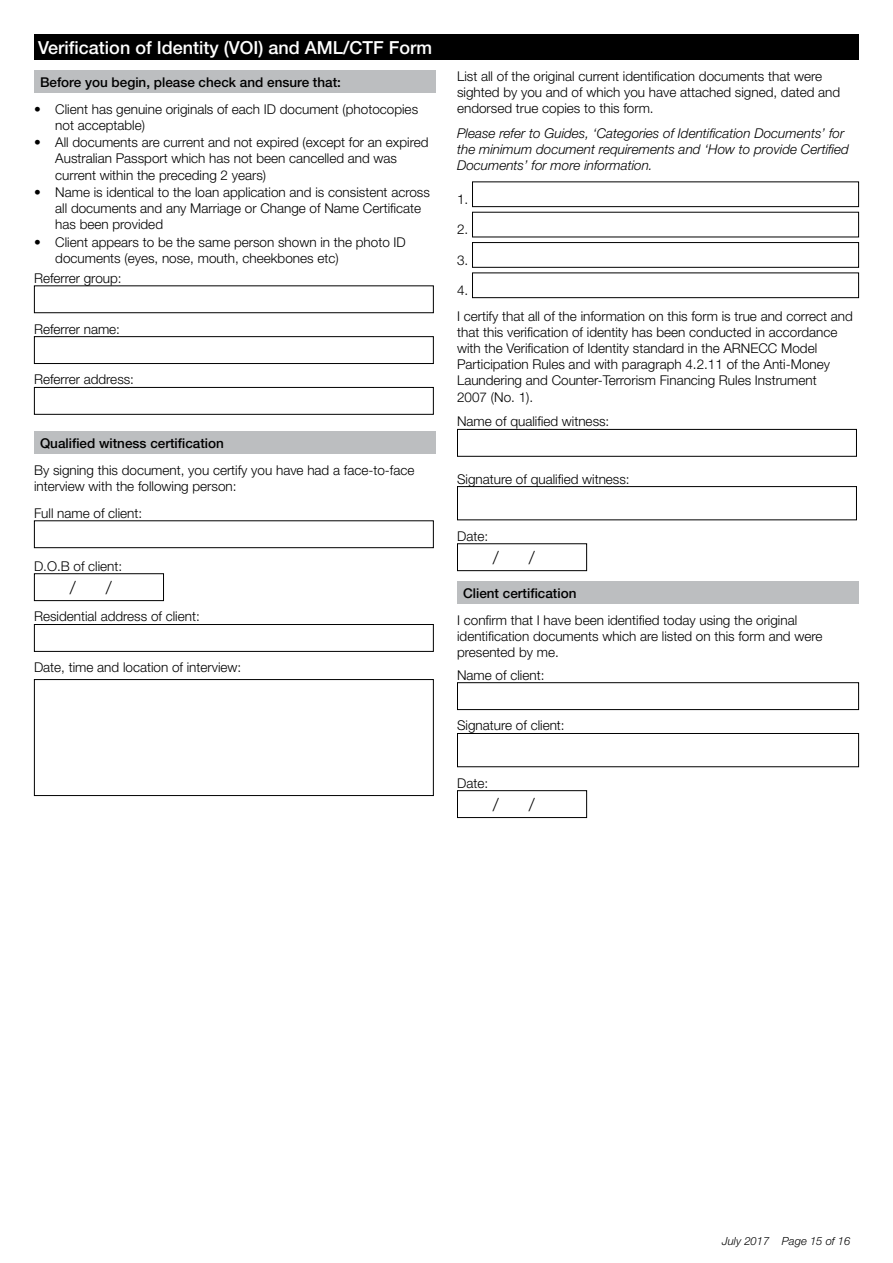
<style>
.page{position:relative;width:893px;height:1263px;background:#fff}
.page>*{position:absolute;margin:0;border:0;box-sizing:border-box;transform-origin:0 0}
.t1{font:500 18px "Helvetica Neue";color:#fff}
.t2{font:300 18px "Helvetica Neue";color:#000}
.t3{font:300 13.5px/16.2px "Helvetica Neue";color:#000}
.t4{font:italic 300 13.5px/16.2px "Helvetica Neue";color:#000}
.t5{font:500 13.5px "Helvetica Neue";color:#000}
.t6{font:italic 300 11.25px "Helvetica Neue";color:#000}
</style>
<div class="page">
<div style="left:34px;top:70px;width:402px;height:23px;background:#bcbec0"></div>
<div style="left:34px;top:285px;width:400px;height:28px;border:1px solid #000"></div>
<div style="left:34px;top:336px;width:400px;height:28px;border:1px solid #000"></div>
<div style="left:34px;top:387px;width:400px;height:28px;border:1px solid #000"></div>
<div style="left:34px;top:431px;width:402px;height:23px;background:#bcbec0"></div>
<div style="left:34px;top:520px;width:400px;height:28px;border:1px solid #000"></div>
<div style="left:34px;top:573px;width:130px;height:28px;border:1px solid #000"></div>
<div style="left:34px;top:624px;width:400px;height:28px;border:1px solid #000"></div>
<div style="left:34px;top:679px;width:400px;height:117px;border:1px solid #000"></div>
<div style="left:472px;top:181px;width:387px;height:26px;border:1px solid #000"></div>
<div style="left:472px;top:242px;width:387px;height:26px;border:1px solid #000"></div>
<div style="left:472px;top:272px;width:387px;height:26px;border:1px solid #000"></div>
<div style="left:457px;top:429px;width:400px;height:28px;border:1px solid #000"></div>
<div style="left:457px;top:486px;width:400px;height:34px;border:1px solid #000"></div>
<div style="left:457px;top:543px;width:130px;height:28px;border:1px solid #000"></div>
<div style="left:457px;top:581px;width:402px;height:23px;background:#bcbec0"></div>
<div style="left:457px;top:682px;width:402px;height:28px;border:1px solid #000"></div>
<div style="left:457px;top:733px;width:402px;height:34px;border:1px solid #000"></div>
<div style="left:457px;top:790px;width:130px;height:28px;border:1px solid #000"></div>
<div style="left:34px;top:34px;width:825px;height:26px;background:#000"></div>
<h1 class="t1" style="left:38px;top:37px;width:395px">Verification of Identity (VOI) and AML/CTF Form</h1>
<p class="t5" style="left:40px;top:74px;width:302px">Before you begin, please check and ensure that:</p>
<p class="t3" style="left:55px;top:100px;width:364px;text-indent:-21px">• Client has genuine originals of each ID document (photocopies not acceptable)</p>
<p class="t3" style="left:55px;top:134px;width:375px;text-indent:-21px">• All documents are current and not expired (except for an expired<br>Australian Passport which has not been cancelled and was current within the preceding 2 years)</p>
<p class="t3" style="left:55px;top:184px;width:376px;text-indent:-21px">• Name is identical to the loan application and is consistent across all documents and any Marriage or Change of Name Certificate has been provided</p>
<p class="t3" style="left:55px;top:234px;width:352px;text-indent:-21px">• Client appears to be the same person shown in the photo ID documents (eyes, nose, mouth, cheekbones etc)</p>
<p class="t3" style="left:34px;top:270px;width:89px">Referrer group:</p>
<p class="t3" style="left:34px;top:320px;width:88px">Referrer name:</p>
<p class="t3" style="left:34px;top:371px;width:102px">Referrer address:</p>
<p class="t5" style="left:40px;top:435px;width:185px">Qualified witness certification</p>
<p class="t3" style="left:34px;top:461px;width:382px">By signing this document, you certify you have had a face-to-face interview with the following person:</p>
<p class="t3" style="left:34px;top:504px;width:110px">Full name of client:</p>
<p class="t3" style="left:34px;top:557px;width:90px">D.O.B of client:</p>
<h1 class="t2" style="left:70px;top:577px;width:7px">/</h1>
<h1 class="t2" style="left:106px;top:577px;width:7px">/</h1>
<p class="t3" style="left:34px;top:608px;width:167px">Residential address of client:</p>
<p class="t3" style="left:34px;top:659px;width:209px">Date, time and location of interview:</p>
<p class="t3" style="left:457px;top:68px;width:385px">List all of the original current identification documents that were sighted by you and of which you have attached signed, dated and endorsed true copies to this form.</p>
<p class="t4" style="left:457px;top:125px;width:393px">Please refer to Guides, ‘Categories of Identification Documents’ for the minimum document requirements and ‘How to provide Certified<br>Documents’ for more information.</p>
<p class="t3" style="left:457px;top:191px;width:13px">1.</p>
<p class="t3" style="left:457px;top:221px;width:13px">2.</p>
<p class="t3" style="left:457px;top:251px;width:13px">3.</p>
<p class="t3" style="left:457px;top:277px;width:397px;line-height:25.7px">4.<br>I certify that all of the information on this form is true and correct and</p>
<p class="t3" style="left:457px;top:324px;width:382px">that this verification of identity has been conducted in accordance with the Verification of Identity standard in the ARNECC Model Participation Rules and with paragraph 4.2.11 of the Anti-Money Laundering and Counter-Terrorism Financing Rules Instrument 2007 (No. 1).</p>
<p class="t3" style="left:457px;top:413px;width:154px">Name of qualified witness:</p>
<p class="t3" style="left:457px;top:470px;width:174px">Signature of qualified witness:</p>
<p class="t3" style="left:457px;top:527px;width:33px">Date:</p>
<h1 class="t2" style="left:493px;top:547px;width:7px">/</h1>
<h1 class="t2" style="left:529px;top:547px;width:7px">/</h1>
<p class="t5" style="left:463px;top:585px;width:115px">Client certification</p>
<p class="t3" style="left:457px;top:611px;width:367px">I confirm that I have been identified today using the original identification documents which are listed on this form and were presented by me.</p>
<p class="t3" style="left:457px;top:666px;width:89px">Name of client:</p>
<p class="t3" style="left:457px;top:717px;width:109px">Signature of client:</p>
<p class="t3" style="left:457px;top:774px;width:33px">Date:</p>
<h1 class="t2" style="left:493px;top:794px;width:7px">/</h1>
<h1 class="t2" style="left:529px;top:794px;width:7px">/</h1>
<p class="t6" style="left:722px;top:1235px;width:130px">July 2017 Page 15 of 16</p>
</div>
